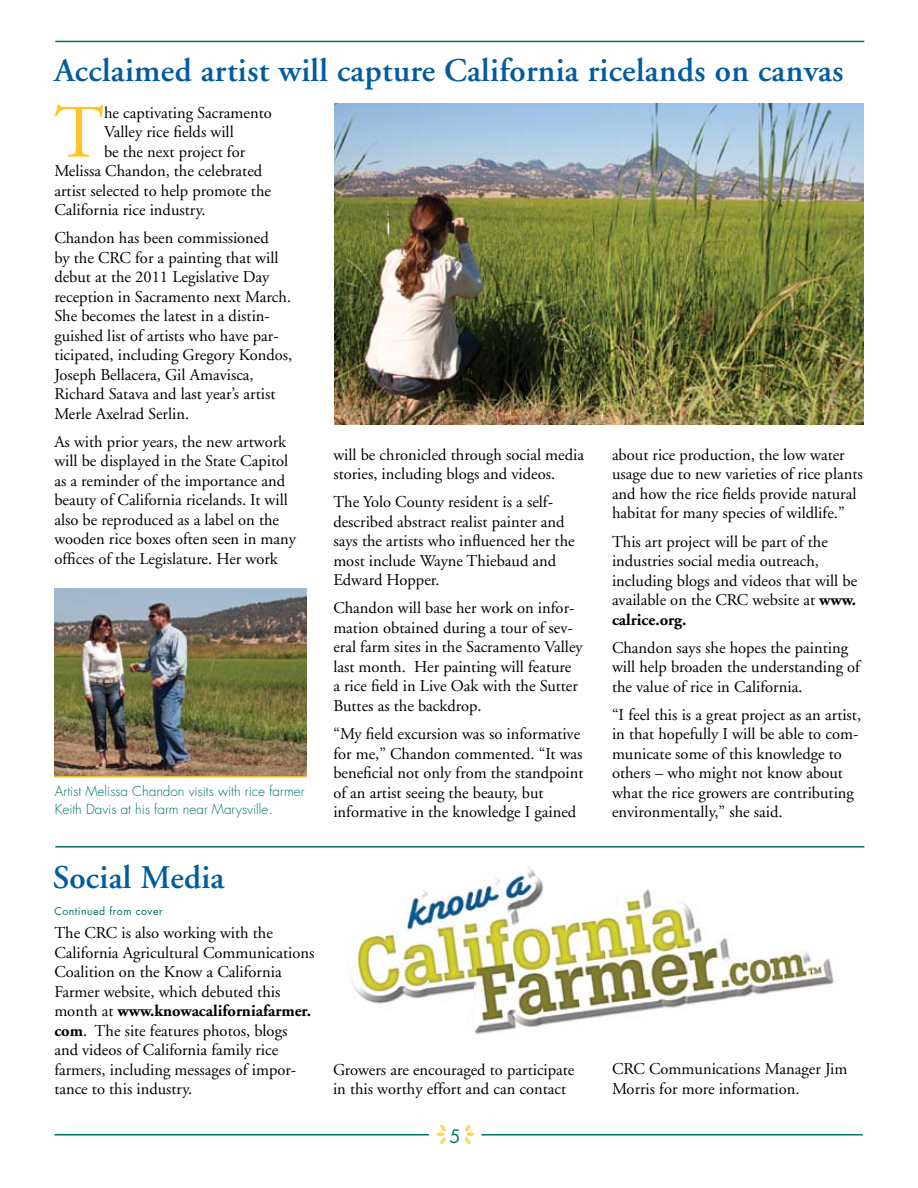
<style>
.page{position:relative;width:918px;height:1188px;background:#fff}
.page>*{position:absolute;margin:0;border:0;box-sizing:border-box;transform-origin:0 0}
.t1{font:75.3px "Adobe Garamond";color:#ffc425}
.t2{font:600 33px "Adobe Garamond";letter-spacing:.01em;color:#005c9e}
.t3{font:18px "Futura";color:#007168}
.t4{font:16.5px/19.5px "Adobe Garamond";color:#000}
.t5{font:300 13.5px/18px "Futura";color:#007168}
.t6{font:10.5px "Futura";letter-spacing:.05em;color:#007168}
.s1{font-weight:700}
</style>
<div class="page">
<img style="left:334px;top:104px;width:529px;height:321px">
<img style="left:55px;top:588px;width:251px;height:188px">
<img style="left:349px;top:868px;width:485px;height:167px">
<hr style="left:55px;top:1134px;width:374px;height:2px;background:#007168">
<hr style="left:481px;top:1134px;width:382px;height:2px;background:#007168">
<svg style="left:436px;top:1124px;width:10px;height:20px"></svg>
<svg style="left:465px;top:1124px;width:9px;height:20px"></svg>
<hr style="left:55px;top:41px;width:809px;height:1px;background:#007168">
<hr style="left:54px;top:776px;width:252px;height:2px;background:#ffc425">
<hr style="left:55px;top:846px;width:809px;height:2px;background:#007168">
<h2 class="t2" style="left:54px;top:53px;width:791px">Acclaimed artist will capture California ricelands on canvas</h2>
<h1 class="t1" style="left:54px;top:93px;width:51px">T</h1>
<p class="t4" style="left:104px;top:103px;width:169px">he captivating Sacramento</p>
<p class="t4" style="left:104px;top:123px;width:131px">Valley rice fields will</p>
<p class="t4" style="left:104px;top:142px;width:143px">be the next project for</p>
<p class="t4" style="left:54px;top:162px;width:209px">Melissa Chandon, the celebrated</p>
<p class="t4" style="left:54px;top:181px;width:218px">artist selected to help promote the</p>
<p class="t4" style="left:54px;top:201px;width:153px">California rice industry.</p>
<p class="t4" style="left:54px;top:229px;width:239px">Chandon has been commissioned<br>by the CRC for a painting that will debut at the 2011 Legislative Day reception in Sacramento next March.<br>She becomes the latest in a distin&shy;guished list of artists who have par&shy;ticipated, including Gregory Kondos, Joseph Bellacera, Gil Amavisca, Richard Satava and last year’s artist Merle Axelrad Serlin.</p>
<p class="t4" style="left:54px;top:432px;width:243px">As with prior years, the new artwork will be displayed in the State Capitol as a reminder of the importance and beauty of California ricelands. It will also be reproduced as a label on the wooden rice boxes often seen in many offices of the Legislature. Her work</p>
<p class="t5" style="left:55px;top:783px;width:251px">Artist Melissa Chandon visits with rice farmer<br>Keith Davis at his farm near Marysville.</p>
<h2 class="t2" style="left:53px;top:860px;width:173px">Social Media</h2>
<p class="t6" style="left:54px;top:904px;width:110px">Continued from cover</p>
<p class="t4" style="left:54px;top:924px;width:262px">The CRC is also working with the California Agricultural Communications Coalition on the Know a California Farmer website, which debuted this month at <span class="s1">www.knowacaliforniafarmer. com</span>. The site features photos, blogs and videos of California family rice farmers, including messages of impor&shy;tance to this industry.</p>
<p class="t4" style="left:333px;top:445px;width:252px">will be chronicled through social media stories, including blogs and videos.</p>
<p class="t4" style="left:333px;top:493px;width:243px">The Yolo County resident is a self&shy;described abstract realist painter and says the artists who influenced her the most include Wayne Thiebaud and<br>Edward Hopper.</p>
<p class="t4" style="left:333px;top:599px;width:251px">Chandon will base her work on infor&shy;mation obtained during a tour of sev&shy;eral farm sites in the Sacramento Valley last month. Her painting will feature<br>a rice field in Live Oak with the Sutter Buttes as the backdrop.</p>
<p class="t4" style="left:333px;top:724px;width:252px">“My field excursion was so informative for me,” Chandon commented. “It was beneficial not only from the standpoint of an artist seeing the beauty, but informative in the knowledge I gained</p>
<p class="t4" style="left:333px;top:1060px;width:243px">Growers are encouraged to participate in this worthy effort and can contact</p>
<p class="t3" style="left:449px;top:1124px;width:13px">5</p>
<p class="t4" style="left:612px;top:445px;width:252px">about rice production, the low water usage due to new varieties of rice plants and how the rice fields provide natural habitat for many species of wildlife.”</p>
<p class="t4" style="left:612px;top:532px;width:247px">This art project will be part of the industries social media outreach, including blogs and videos that will be available on the CRC website at <span class="s1">www. calrice.org.</span></p>
<p class="t4" style="left:612px;top:638px;width:250px">Chandon says she hopes the painting will help broaden the understanding of the value of rice in California.</p>
<p class="t4" style="left:612px;top:705px;width:251px">“I feel this is a great project as an artist, in that hopefully I will be able to com&shy;municate some of this knowledge to others – who might not know about what the rice growers are contributing environmentally,” she said.</p>
<p class="t4" style="left:612px;top:1060px;width:237px">CRC Communications Manager Jim<br>Morris for more information.</p>
</div>
